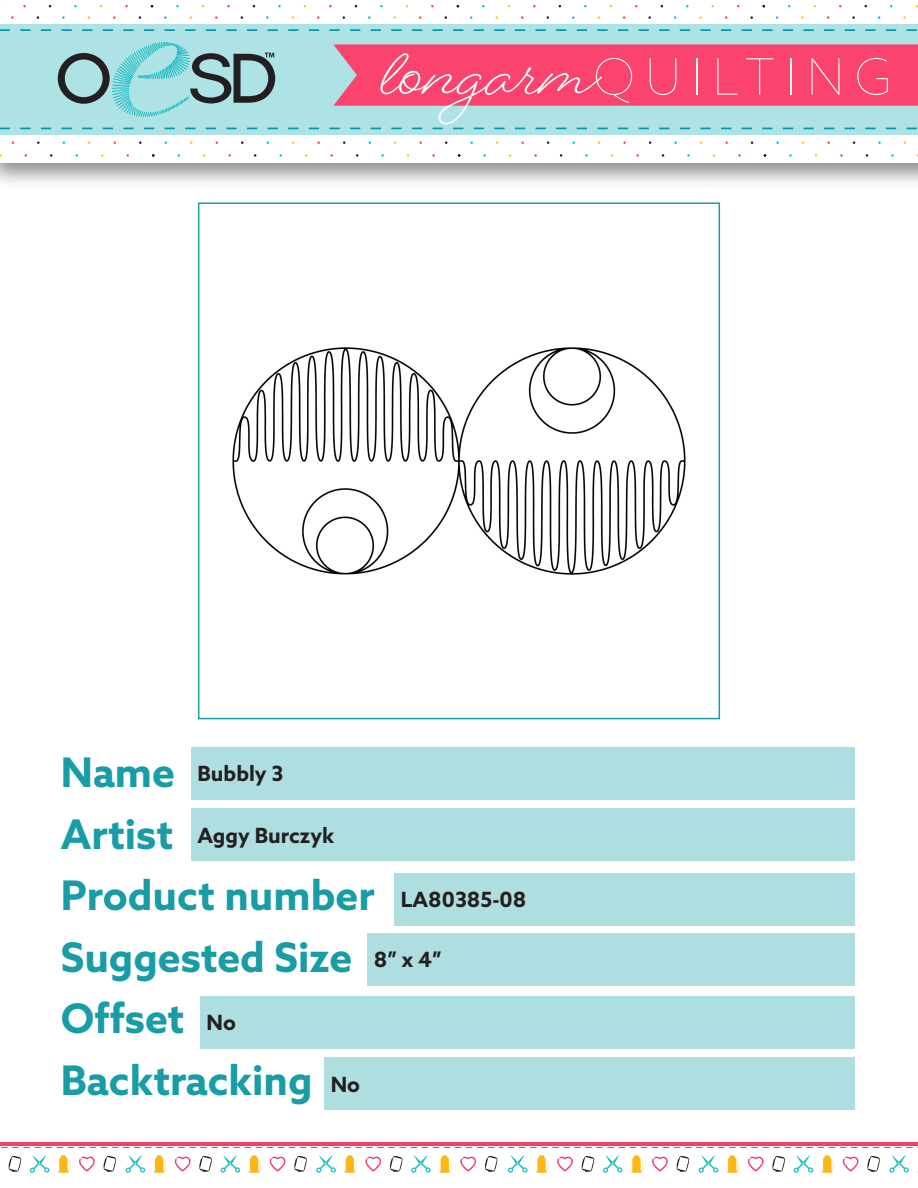
<style>
.page{position:relative;width:918px;height:1188px;background:#fff}
.page>*{position:absolute;margin:0;border:0;box-sizing:border-box;transform-origin:0 0}
.t1{font:100 50.25px "Azo Sans";letter-spacing:.2em;color:#fff}
.t2{font:700 40.8px/61.5px "Azo Sans";color:#189ca6}
.t3{font:700 21px "Azo Sans";color:#231f20}
</style>
<div class="page">
<img style="left:232px;top:347px;width:454px;height:228px">
<div style="left:198px;top:202px;width:522px;height:517px;border:2px solid #189ca6"></div>
<div style="left:0;top:24px;width:918px;height:110px;background:#aee3e5"></div>
<svg style="left:0;top:29px;width:917px;height:2px"></svg>
<svg style="left:0;top:128px;width:330px;height:2px"></svg>
<svg style="left:57px;top:42px;width:219px;height:75px"></svg>
<svg style="left:330px;top:44px;width:588px;height:86px"></svg>
<svg style="left:8px;top:1156px;width:13px;height:16px"></svg>
<svg style="left:58px;top:1155px;width:13px;height:18px"></svg>
<svg style="left:79px;top:1157px;width:16px;height:15px"></svg>
<svg style="left:30px;top:1155px;width:19px;height:18px"></svg>
<svg style="left:103px;top:1156px;width:13px;height:16px"></svg>
<svg style="left:154px;top:1155px;width:12px;height:18px"></svg>
<svg style="left:175px;top:1157px;width:16px;height:15px"></svg>
<svg style="left:126px;top:1155px;width:19px;height:18px"></svg>
<svg style="left:199px;top:1156px;width:13px;height:16px"></svg>
<svg style="left:248px;top:1155px;width:13px;height:18px"></svg>
<svg style="left:270px;top:1157px;width:16px;height:15px"></svg>
<svg style="left:221px;top:1155px;width:19px;height:18px"></svg>
<svg style="left:294px;top:1156px;width:13px;height:16px"></svg>
<svg style="left:344px;top:1155px;width:13px;height:18px"></svg>
<svg style="left:365px;top:1157px;width:16px;height:15px"></svg>
<svg style="left:316px;top:1155px;width:20px;height:18px"></svg>
<svg style="left:390px;top:1156px;width:13px;height:16px"></svg>
<svg style="left:439px;top:1155px;width:13px;height:18px"></svg>
<svg style="left:460px;top:1157px;width:16px;height:15px"></svg>
<svg style="left:411px;top:1155px;width:20px;height:18px"></svg>
<svg style="left:485px;top:1156px;width:13px;height:16px"></svg>
<hr style="left:0;top:1142px;width:502px;height:3px;background:#ef406d">
<svg style="left:1px;top:1147px;width:494px;height:1px"></svg>
<svg style="left:536px;top:1155px;width:13px;height:18px"></svg>
<svg style="left:557px;top:1157px;width:16px;height:15px"></svg>
<svg style="left:508px;top:1155px;width:20px;height:18px"></svg>
<svg style="left:581px;top:1156px;width:13px;height:16px"></svg>
<svg style="left:631px;top:1155px;width:13px;height:18px"></svg>
<svg style="left:652px;top:1157px;width:16px;height:15px"></svg>
<svg style="left:603px;top:1155px;width:20px;height:18px"></svg>
<svg style="left:676px;top:1156px;width:13px;height:16px"></svg>
<svg style="left:727px;top:1155px;width:12px;height:18px"></svg>
<svg style="left:748px;top:1157px;width:16px;height:15px"></svg>
<svg style="left:699px;top:1155px;width:19px;height:18px"></svg>
<svg style="left:772px;top:1156px;width:13px;height:16px"></svg>
<svg style="left:822px;top:1155px;width:12px;height:18px"></svg>
<svg style="left:843px;top:1157px;width:16px;height:15px"></svg>
<svg style="left:794px;top:1155px;width:19px;height:18px"></svg>
<svg style="left:867px;top:1156px;width:13px;height:16px"></svg>
<svg style="left:889px;top:1155px;width:20px;height:18px"></svg>
<hr style="left:500px;top:1142px;width:418px;height:3px;background:#ef406d">
<svg style="left:499px;top:1147px;width:419px;height:1px"></svg>
<div style="left:191px;top:747px;width:664px;height:53px;background:#aedee0"></div>
<div style="left:191px;top:808px;width:664px;height:53px;background:#aedee0"></div>
<div style="left:394px;top:873px;width:461px;height:52px;background:#aedee0"></div>
<div style="left:367px;top:933px;width:488px;height:52px;background:#aedee0"></div>
<div style="left:200px;top:996px;width:655px;height:52px;background:#aedee0"></div>
<div style="left:324px;top:1057px;width:531px;height:53px;background:#aedee0"></div>
<p class="t1" style="left:593px;top:45px;width:300px">QUILTING</p>
<p class="t2" style="left:61px;top:741px;width:315px">Name<br>Artist<br>Product number<br>Suggested Size<br>Offset<br>Backtracking</p>
<p class="t3" style="left:198px;top:760px;width:87px">Bubbly 3</p>
<p class="t3" style="left:198px;top:822px;width:138px">Aggy Burczyk</p>
<p class="t3" style="left:401px;top:886px;width:127px">LA80385-08</p>
<p class="t3" style="left:374px;top:946px;width:69px">8” x 4”</p>
<p class="t3" style="left:207px;top:1009px;width:31px">No</p>
<p class="t3" style="left:331px;top:1070px;width:31px">No</p>
</div>
